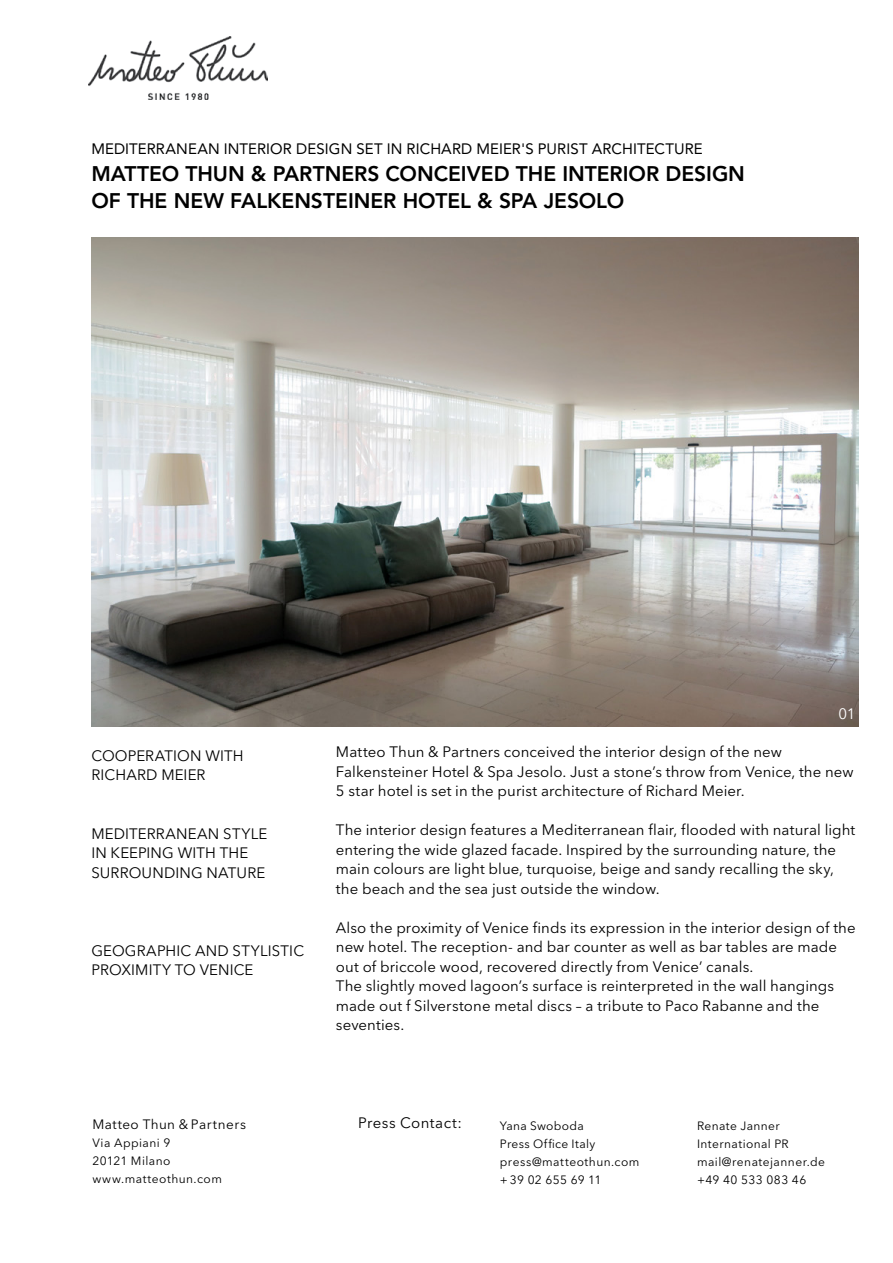
<style>
.page{position:relative;width:893px;height:1263px;background:#fff}
.page>*{position:absolute;margin:0;border:0;box-sizing:border-box;transform-origin:0 0}
.t1{font:800 21px/27px "Avenir";color:#000}
.t2{font:15px/19.5px "Avenir Next LT Pro";letter-spacing:.005em;color:#000}
.t3{font:15px "Avenir LT Std";letter-spacing:.005em;color:#000}
.t4{font:15px "Avenir Next LT Pro";letter-spacing:.025em;color:#000}
.t5{font:15px "Avenir Next LT Pro";color:#fff}
.t6{font:13.5px "Avenir Next LT Pro";letter-spacing:.035em;color:#000}
.t7{font:12px/18px "Avenir Next LT Pro";letter-spacing:.035em;color:#000}
</style>
<div class="page">
<img style="left:88px;top:36px;width:180px;height:64px">
<img style="left:91px;top:237px;width:768px;height:489px">
<p class="t3" style="left:91px;top:140px;width:613px">MEDITERRANEAN INTERIOR DESIGN SET IN RICHARD MEIER'S PURIST ARCHITECTURE</p>
<h1 class="t1" style="left:91px;top:160px;width:655px">MATTEO THUN &amp; PARTNERS CONCEIVED THE INTERIOR DESIGN<br>OF THE NEW FALKENSTEINER HOTEL &amp; SPA JESOLO</h1>
<p class="t5" style="left:838px;top:705px;width:18px">01</p>
<p class="t2" style="left:91px;top:745px;width:154px">COOPERATION WITH<br>RICHARD MEIER</p>
<p class="t2" style="left:91px;top:823px;width:177px">MEDITERRANEAN STYLE<br>IN KEEPING WITH THE<br>SURROUNDING NATURE</p>
<p class="t2" style="left:91px;top:940px;width:214px">GEOGRAPHIC AND STYLISTIC<br>PROXIMITY TO VENICE</p>
<p class="t2" style="left:336px;top:742px;width:519px">Matteo Thun &amp; Partners conceived the interior design of the new<br>Falkensteiner Hotel &amp; Spa Jesolo. Just a stone’s throw from Venice, the new<br>5 star hotel is set in the purist architecture of Richard Meier.</p>
<p class="t2" style="left:336px;top:820px;width:521px">The interior design features a Mediterranean flair, flooded with natural light entering the wide glazed facade. Inspired by the surrounding nature, the main colours are light blue, turquoise, beige and sandy recalling the sky, the beach and the sea just outside the window.</p>
<p class="t2" style="left:336px;top:918px;width:521px">Also the proximity of Venice finds its expression in the interior design of the new hotel. The reception- and bar counter as well as bar tables are made out of briccole wood, recovered directly from Venice’ canals.<br>The slightly moved lagoon’s surface is reinterpreted in the wall hangings made out f Silverstone metal discs – a tribute to Paco Rabanne and the seventies.</p>
<p class="t6" style="left:92px;top:1116px;width:155px">Matteo Thun &amp; Partners</p>
<p class="t7" style="left:92px;top:1134px;width:131px">Via Appiani 9<br>20121 Milano www.matteothun.com</p>
<p class="t4" style="left:358px;top:1114px;width:105px">Press Contact:</p>
<p class="t7" style="left:500px;top:1117px;width:141px">Yana Swoboda<br>Press Office Italy press@matteothun.com + 39 02 655 69 11</p>
<p class="t7" style="left:697px;top:1117px;width:130px">Renate Janner<br>International PR mail@renatejanner.de +49 40 533 083 46</p>
</div>
